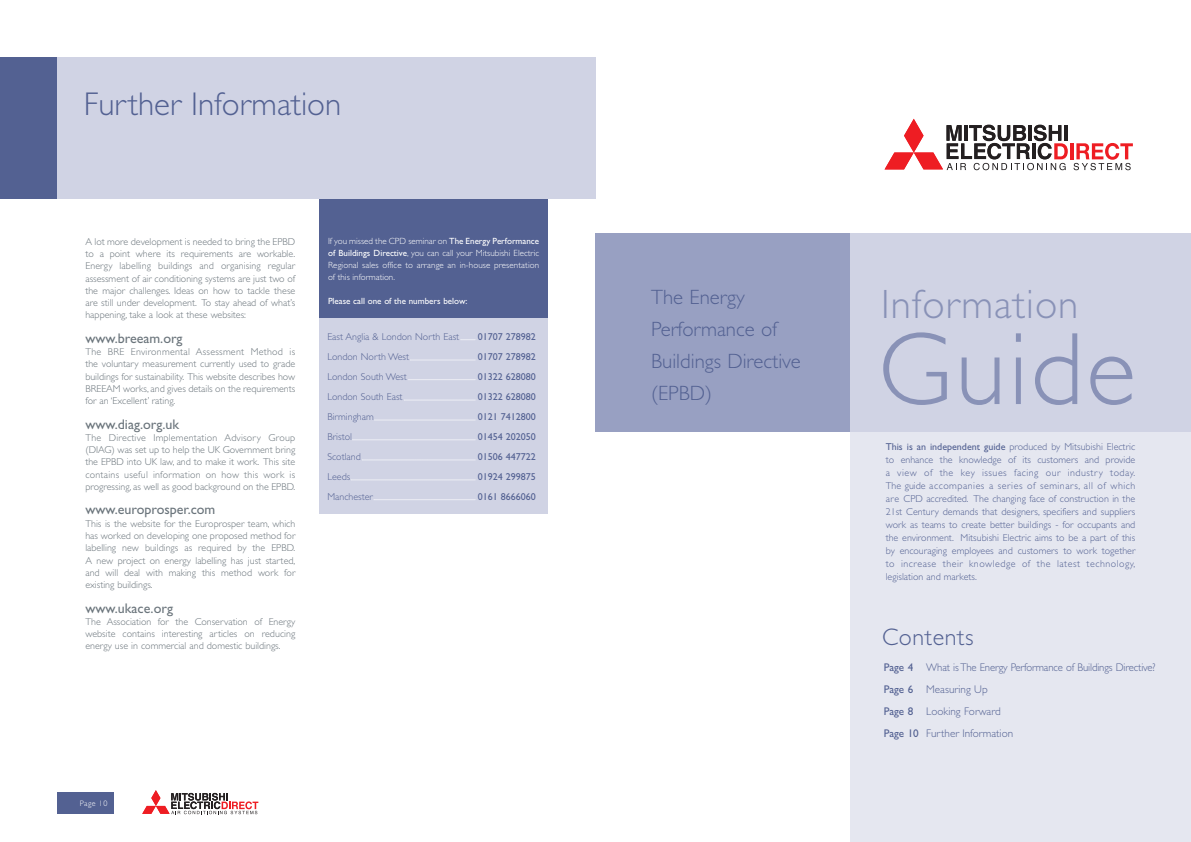
<style>
.page{position:relative;width:1191px;height:842px;background:#fff}
.page>*{position:absolute;margin:0;border:0;box-sizing:border-box;transform-origin:0 0}
.t1{font:300 103.7px "Gill Sans";letter-spacing:.025em;color:#8992b7}
.t2{font:300 41.1px "Gill Sans";letter-spacing:.025em;color:#8992b7}
.t3{font:300 33px "Gill Sans";color:#536192}
.t4{font:300 24px "Gill Sans";letter-spacing:.025em;color:#536192}
.t5{font:300 20.7px/32px "Gill Sans";color:#536192}
.t6{font:14px "Gill Sans";color:#6a747b}
.t7{font:300 11.1px/22px "Gill Sans";color:#536192;scale:.96 1}
.t8{font:300 10px/12.3px "Gill Sans";color:#6a747b;text-align:justify}
.t9{font:300 10px/13px "Gill Sans";color:#536192;text-align:justify}
.t10{font:10px "Gill Sans";color:#536192}
.t11{font:300 9px/12px "Gill Sans";letter-spacing:.01em;color:#fff;text-align:justify}
.t12{font:9px "Gill Sans";color:#fff}
.t13{font:300 8px "Gill Sans";letter-spacing:.05em;color:#fff}
.s1{font-weight:400}
</style>
<div class="page">
<div style="left:319px;top:218px;width:229px;height:296px;background:#d0d3e4"></div>
<div style="left:319px;top:183px;width:229px;height:134px;background:#536192"></div>
<div style="left:0;top:57px;width:595px;height:141px;background:#d0d3e4"></div>
<div style="left:0;top:57px;width:57px;height:141px;background:#536192"></div>
<svg style="left:142px;top:790px;width:116px;height:24px"></svg>
<div style="left:57px;top:793px;width:56px;height:21px;background:#536192"></div>
<svg style="left:410px;top:360px;width:65px;height:1px"></svg>
<svg style="left:460px;top:339px;width:16px;height:1px"></svg>
<svg style="left:408px;top:379px;width:68px;height:1px"></svg>
<svg style="left:404px;top:400px;width:71px;height:1px"></svg>
<svg style="left:374px;top:420px;width:101px;height:1px"></svg>
<svg style="left:362px;top:460px;width:113px;height:1px"></svg>
<svg style="left:351px;top:480px;width:124px;height:1px"></svg>
<svg style="left:374px;top:499px;width:102px;height:1px"></svg>
<div style="left:850px;top:283px;width:341px;height:559px;background:#e5e7f0"></div>
<div style="left:595px;top:233px;width:567px;height:199px;background:#98a0c2"></div>
<div style="left:850px;top:233px;width:341px;height:199px;background:#d0d3e4"></div>
<hr style="left:1070px;top:143px;width:3px;height:16px;background:#ee1d23">
<svg style="left:884px;top:119px;width:183px;height:51px"></svg>
<svg style="left:1073px;top:143px;width:59px;height:27px"></svg>
<h3 class="t3" style="left:84px;top:91px;width:259px">Further Information</h3>
<p class="t8" style="left:85px;top:236px;width:211px">A lot more development is needed to bring the EPBD to a point where its requirements are workable.<br>Energy labelling buildings and organising regular assessment of air conditioning systems are just two of the major challenges. Ideas on how to tackle these are still under development. To stay ahead of what’s happening, take a look at these websites:</p>
<h3 class="t6" style="left:85px;top:333px;width:99px">www.breeam.org</h3>
<p class="t8" style="left:85px;top:347px;width:211px">The BRE Environmental Assessment Method is the voluntary measurement currently used to grade buildings for sustainability. This website describes how BREEAM works, and gives details on the requirements for an ‘Excellent’ rating.</p>
<h3 class="t6" style="left:85px;top:419px;width:95px">www.diag.org.uk</h3>
<p class="t8" style="left:85px;top:432px;width:211px">The Directive Implementation Advisory Group (DIAG) was set up to help the UK Government bring the EPBD into UK law, and to make it work. This site contains useful information on how this work is progressing, as well as good background on the EPBD.</p>
<h3 class="t6" style="left:85px;top:504px;width:131px">www.europrosper.com</h3>
<p class="t8" style="left:85px;top:518px;width:211px">This is the website for the Europrosper team, which has worked on developing one proposed method for labelling new buildings as required by the EPBD.<br>A new project on energy labelling has just started, and will deal with making this method work for existing buildings.</p>
<h3 class="t6" style="left:85px;top:602px;width:89px">www.ukace.org</h3>
<p class="t8" style="left:85px;top:616px;width:211px">The Association for the Conservation of Energy website contains interesting articles on reducing energy use in commercial and domestic buildings.</p>
<p class="t11" style="left:328px;top:236px;width:213px">If you missed the CPD seminar on <span class="s1">The Energy Performance of Buildings Directive</span>, you can call your Mitsubishi Electric Regional sales office to arrange an in-house presentation of this information.</p>
<p class="t12" style="left:328px;top:298px;width:141px">Please call one of the numbers below:</p>
<p class="t9" style="left:327px;top:331px;width:133px">East Anglia &amp; London North East</p>
<p class="t10" style="left:478px;top:333px;width:60px">01707 278982</p>
<p class="t9" style="left:327px;top:351px;width:83px">London North West</p>
<p class="t10" style="left:478px;top:353px;width:60px">01707 278982</p>
<p class="t9" style="left:327px;top:371px;width:81px">London South West</p>
<p class="t10" style="left:478px;top:373px;width:60px">01322 628080</p>
<p class="t9" style="left:327px;top:391px;width:77px">London South East</p>
<p class="t10" style="left:478px;top:393px;width:60px">01322 628080</p>
<p class="t9" style="left:327px;top:411px;width:48px">Birmingham</p>
<p class="t10" style="left:478px;top:413px;width:60px">0121 7412800</p>
<p class="t9" style="left:327px;top:431px;width:26px">Bristol</p>
<p class="t10" style="left:478px;top:433px;width:60px">01454 202050</p>
<p class="t9" style="left:327px;top:451px;width:35px">Scotland</p>
<p class="t10" style="left:478px;top:453px;width:60px">01506 447722</p>
<p class="t9" style="left:327px;top:471px;width:24px">Leeds</p>
<p class="t10" style="left:478px;top:473px;width:60px">01924 299875</p>
<p class="t9" style="left:327px;top:491px;width:47px">Manchester</p>
<p class="t10" style="left:478px;top:493px;width:60px">0161 8666060</p>
<p class="t13" style="left:80px;top:800px;width:29px">Page 10</p>
<h3 class="t5" style="left:651px;top:283px;width:151px">The Energy<br>Performance of<br>Buildings Directive (EPBD)</h3>
<h2 class="t2" style="left:881px;top:289px;width:199px">Information</h2>
<h1 class="t1" style="left:878px;top:330px;width:259px">Guide</h1>
<p class="t9" style="left:885px;top:441px;width:251px"><span class="s1">This is an independent guide</span> produced by Mitsubishi Electric to enhance the knowledge of its customers and provide a view of the key issues facing our industry today.<br>The guide accompanies a series of seminars, all of which are CPD accredited. The changing face of construction in the 21st Century demands that designers, specifiers and suppliers work as teams to create better buildings - for occupants and the environment. Mitsubishi Electric aims to be a part of this by encouraging employees and customers to work together to increase their knowledge of the latest technology, legislation and markets.</p>
<h3 class="t4" style="left:882px;top:628px;width:93px">Contents</h3>
<p class="t7" style="left:883px;top:657px;width:285px"><span class="s1">Page 4</span> What is The Energy Performance of Buildings Directive?<br><span class="s1">Page 6</span> Measuring Up<br><span class="s1">Page 8</span> Looking Forward<br><span class="s1">Page 10</span> Further Information</p>
</div>
